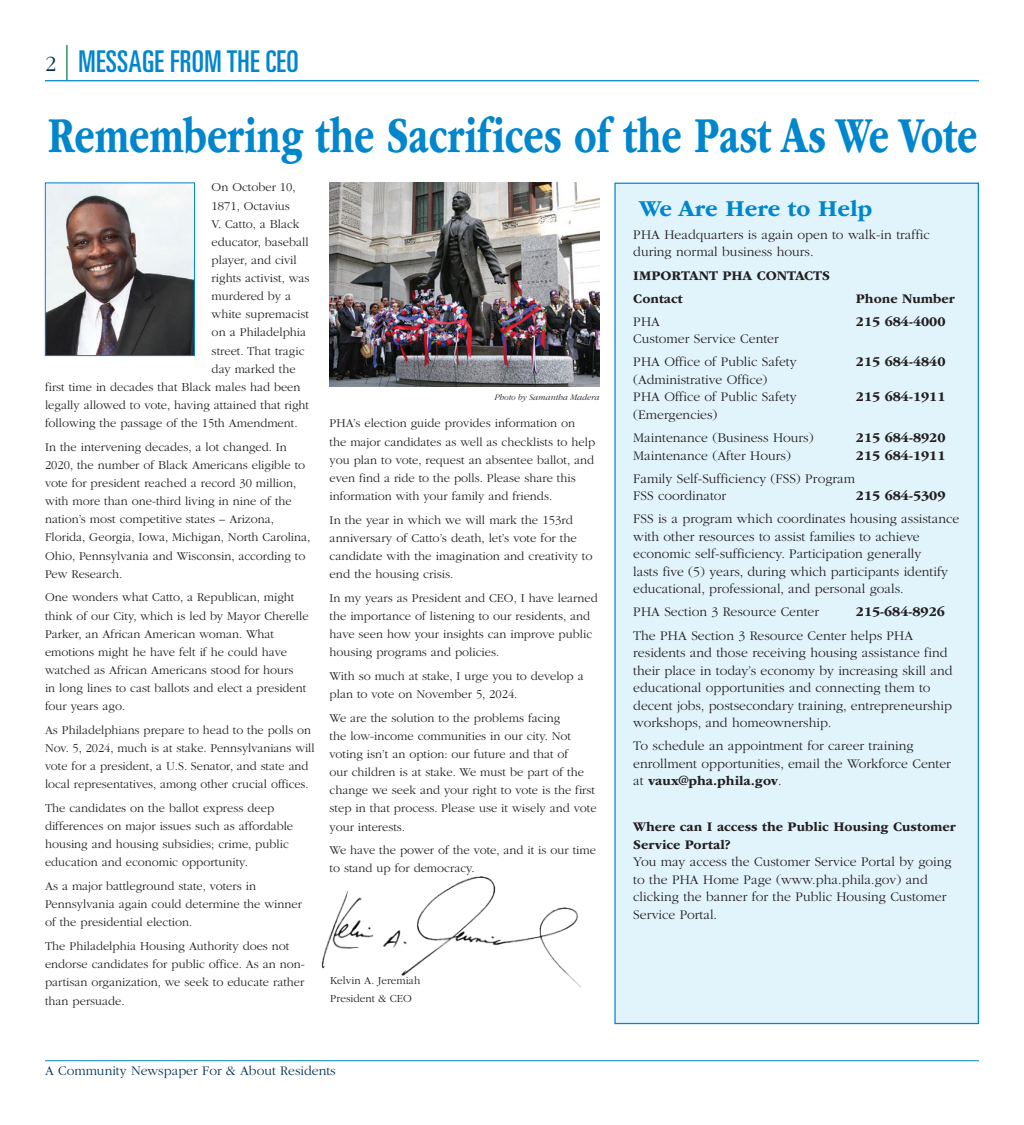
<style>
.page{position:relative;width:1024px;height:1125px;background:#fff}
.page>*{position:absolute;margin:0;border:0;box-sizing:border-box;transform-origin:0 0}
.Header_2022{font:700 52.5px "ITC Garamond Std";color:#0086cc;scale:.73 1}
.sections{font:ultra-condensed 30px "Univers LT Std";letter-spacing:.01em;color:#0086cc}
.Header_2022-2{font:700 23.75px "ITC Garamond Std";color:#0086cc}
.t1{font:300 22.5px "ITC Garamond Std";color:#003357}
.Main_2022{font:300 13.75px/17.5px "ITC Garamond Std";color:#231f20}
.Main_2022-2{font:700 13.75px "ITC Garamond Std";color:#231f20}
.t2{font:300 13.75px "ITC Garamond Std";color:#003357}
.Main_2022-3{font:300 12.5px/18.1px "ITC Garamond Std";color:#231f20}
.Main_2022-4{font:300 11.25px/17.5px "ITC Garamond Std";color:#231f20}
.t3{font:italic 300 8.75px "ITC Garamond Std";color:#231f20}
.s1{font-weight:700}
</style>
<div class="page">
<hr style="left:45px;top:80px;width:934px;height:1px;background:#0086cc">
<hr style="left:45px;top:1060px;width:934px;height:1px;background:#0086cc">
<div style="left:614px;top:183px;width:365px;height:841px;background:#e1f4fc;border:1px solid #0086cc"></div>
<hr style="left:66px;top:45px;width:2px;height:35px;background:#00843d">
<img style="left:47px;top:185px;width:146px;height:169px">
<div style="left:45px;top:183px;width:150px;height:173px;border:1px solid #0086cc"></div>
<img style="left:321px;top:876px;width:260px;height:112px">
<img style="left:330px;top:183px;width:269px;height:203px">
<h3 class="t1" style="left:45px;top:52px;width:13px">2</h3>
<p class="sections" style="left:78px;top:44px;width:222px">MESSAGE FROM THE CEO</p>
<p class="Header_2022" style="left:48px;top:106px;width:1275px">Remembering the Sacrifices of the Past As We Vote</p>
<p class="Main_2022-3" style="left:212px;top:179px;width:86px">On October 10,</p>
<p class="Main_2022-3" style="left:212px;top:197px;width:80px">1871, Octavius</p>
<p class="Main_2022-3" style="left:212px;top:215px;width:89px">V. Catto, a Black</p>
<p class="Main_2022-3" style="left:212px;top:233px;width:99px">educator, baseball</p>
<p class="Main_2022-3" style="left:212px;top:251px;width:87px">player, and civil</p>
<p class="Main_2022-3" style="left:212px;top:269px;width:99px">rights activist, was</p>
<p class="Main_2022-3" style="left:212px;top:287px;width:81px">murdered by a</p>
<p class="Main_2022-3" style="left:212px;top:305px;width:99px">white supremacist</p>
<p class="Main_2022-3" style="left:212px;top:324px;width:96px">on a Philadelphia</p>
<p class="Main_2022-3" style="left:212px;top:342px;width:94px">street. That tragic</p>
<p class="Main_2022-3" style="left:212px;top:360px;width:86px">day marked the</p>
<p class="Main_2022-3" style="left:45px;top:378px;width:257px">first time in decades that Black males had been</p>
<p class="Main_2022-3" style="left:45px;top:396px;width:265px">legally allowed to vote, having attained that right</p>
<p class="Main_2022-3" style="left:45px;top:414px;width:254px">following the passage of the 15th Amendment.</p>
<p class="Main_2022-3" style="left:45px;top:438px;width:267px">In the intervening decades, a lot changed. In 2020, the number of Black Americans eligible to vote for president reached a record 30 million, with more than one-third living in nine of the nation’s most competitive states – Arizona, Florida, Georgia, Iowa, Michigan, North Carolina, Ohio, Pennsylvania and Wisconsin, according to Pew Research.</p>
<p class="Main_2022-3" style="left:45px;top:589px;width:265px">One wonders what Catto, a Republican, might think of our City, which is led by Mayor Cherelle Parker, an African American woman. What emotions might he have felt if he could have watched as African Americans stood for hours<br>in long lines to cast ballots and elect a president four years ago.</p>
<p class="Main_2022-3" style="left:45px;top:721px;width:271px">As Philadelphians prepare to head to the polls on Nov. 5, 2024, much is at stake. Pennsylvanians will vote for a president, a U.S. Senator, and state and local representatives, among other crucial offices.</p>
<p class="Main_2022-3" style="left:45px;top:799px;width:250px">The candidates on the ballot express deep differences on major issues such as affordable housing and housing subsidies; crime, public education and economic opportunity.</p>
<p class="Main_2022-3" style="left:45px;top:877px;width:258px">As a major battleground state, voters in<br>Pennsylvania again could determine the winner of the presidential election.</p>
<p class="Main_2022-3" style="left:45px;top:937px;width:261px">The Philadelphia Housing Authority does not endorse candidates for public office. As an non&shy;partisan organization, we seek to educate rather than persuade.</p>
<p class="t3" style="left:494px;top:392px;width:106px">Photo by Samantha Madera</p>
<p class="Main_2022-3" style="left:330px;top:415px;width:267px">PHA’s election guide provides information on<br>the major candidates as well as checklists to help you plan to vote, request an absentee ballot, and even find a ride to the polls. Please share this information with your family and friends.</p>
<p class="Main_2022-3" style="left:330px;top:511px;width:264px">In the year in which we will mark the 153rd anniversary of Catto’s death, let’s vote for the candidate with the imagination and creativity to end the housing crisis.</p>
<p class="Main_2022-3" style="left:330px;top:589px;width:270px">In my years as President and CEO, I have learned the importance of listening to our residents, and have seen how your insights can improve public housing programs and policies.</p>
<p class="Main_2022-3" style="left:330px;top:667px;width:256px">With so much at stake, I urge you to develop a plan to vote on November 5, 2024.</p>
<p class="Main_2022-3" style="left:330px;top:709px;width:268px">We are the solution to the problems facing<br>the low-income communities in our city. Not voting isn’t an option: our future and that of<br>our children is at stake. We must be part of the change we seek and your right to vote is the first step in that process. Please use it wisely and vote your interests.</p>
<p class="Main_2022-3" style="left:330px;top:841px;width:268px">We have the power of the vote, and it is our time to stand up for democracy.</p>
<p class="Main_2022-4" style="left:330px;top:972px;width:91px">Kelvin A. Jeremiah<br>President &amp; CEO</p>
<p class="t2" style="left:45px;top:1064px;width:292px">A Community Newspaper For &amp; About Residents</p>
<p class="Header_2022-2" style="left:639px;top:195px;width:235px">We Are Here to Help</p>
<p class="Main_2022" style="left:633px;top:226px;width:298px">PHA Headquarters is again open to walk-in traffic during normal business hours.</p>
<p class="Main_2022-2" style="left:633px;top:267px;width:198px">IMPORTANT PHA CONTACTS</p>
<p class="Main_2022-2" style="left:633px;top:291px;width:51px">Contact</p>
<p class="Main_2022-2" style="left:856px;top:291px;width:100px">Phone Number</p>
<p class="Main_2022" style="left:633px;top:313px;width:28px">PHA</p>
<p class="Main_2022-2" style="left:856px;top:314px;width:91px">215 684-4000</p>
<p class="Main_2022" style="left:633px;top:330px;width:147px">Customer Service Center</p>
<p class="Main_2022" style="left:633px;top:354px;width:165px">PHA Office of Public Safety</p>
<p class="Main_2022-2" style="left:856px;top:354px;width:91px">215 684-4840</p>
<p class="Main_2022" style="left:633px;top:371px;width:165px">(Administrative Office)<br>PHA Office of Public Safety</p>
<p class="Main_2022-2" style="left:856px;top:389px;width:91px">215 684-1911</p>
<p class="Main_2022" style="left:633px;top:406px;width:86px">(Emergencies)</p>
<p class="Main_2022" style="left:633px;top:429px;width:182px">Maintenance (Business Hours)</p>
<p class="Main_2022-2" style="left:856px;top:430px;width:91px">215 684-8920</p>
<p class="Main_2022" style="left:633px;top:447px;width:159px">Maintenance (After Hours)</p>
<p class="Main_2022-2" style="left:856px;top:447px;width:91px">215 684-1911</p>
<p class="Main_2022" style="left:633px;top:470px;width:223px">Family Self-Sufficiency (FSS) Program<br>FSS coordinator</p>
<p class="Main_2022-2" style="left:856px;top:488px;width:91px">215 684-5309</p>
<p class="Main_2022" style="left:633px;top:510px;width:327px">FSS is a program which coordinates housing assistance with other resources to assist families to achieve economic self-sufficiency. Participation generally<br>lasts five (5) years, during which participants identify educational, professional, and personal goals.</p>
<p class="Main_2022" style="left:633px;top:604px;width:187px">PHA Section 3 Resource Center</p>
<p class="Main_2022-2" style="left:856px;top:604px;width:91px">215-684-8926</p>
<p class="Main_2022" style="left:633px;top:627px;width:321px">The PHA Section 3 Resource Center helps PHA residents and those receiving housing assistance find their place in today’s economy by increasing skill and educational opportunities and connecting them to decent jobs, postsecondary training, entrepreneurship workshops, and homeownership.</p>
<p class="Main_2022" style="left:633px;top:737px;width:319px">To schedule an appointment for career training enrollment opportunities, email the Workforce Center at <span class="s1">vaux@pha.phila.gov</span>.</p>
<p class="Main_2022" style="left:633px;top:819px;width:324px"><span class="s1">Where can I access the Public Housing Customer Service Portal?<br></span>You may access the Customer Service Portal by going to the PHA Home Page (www.pha.phila.gov) and clicking the banner for the Public Housing Customer Service Portal.</p>
</div>
